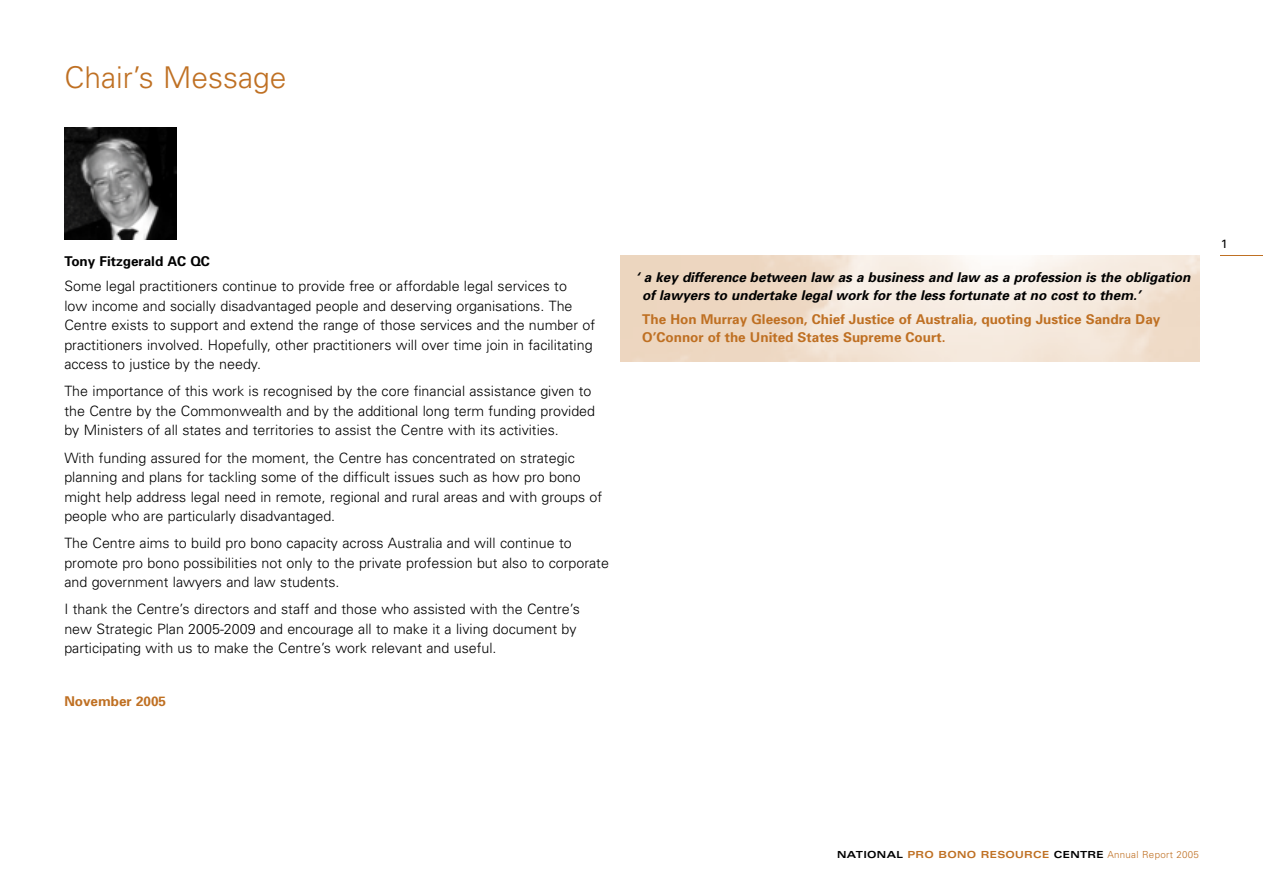
<style>
.page{position:relative;width:1263px;height:893px;background:#fff}
.page>*{position:absolute;margin:0;border:0;box-sizing:border-box;transform-origin:0 0}
.t1{font:300 30px "Univers";color:#bf7023}
.t2{font:300 14.25px/19.5px "Univers";color:#000}
.t3{font:italic 700 13.5px/18px "Univers";color:#000}
.t4{font:700 13.5px/18px "Univers";color:#bf7023}
.t5{font:700 13.5px "Univers";color:#000}
.t6{font:12px "Univers";color:#000}
.t7{font:300 9.75px "Univers";letter-spacing:.03em;color:#bf7023}
.s1{font-weight:700;font-stretch:expanded;color:#000}
.s2{font-weight:700;font-stretch:expanded}
</style>
<div class="page">
<hr style="left:1220px;top:255px;width:43px;height:1px;background:#bf7023">
<img style="left:64px;top:128px;width:112px;height:111px">
<h1 class="t1" style="left:64px;top:59px;width:223px">Chair’s Message</h1>
<p class="t5" style="left:64px;top:253px;width:147px">Tony Fitzgerald AC QC</p>
<p class="t2" style="left:64px;top:276px;width:532px">Some legal practitioners continue to provide free or affordable legal services to<br>low income and socially disadvantaged people and deserving organisations. The Centre exists to support and extend the range of those services and the number of practitioners involved. Hopefully, other practitioners will over time join in facilitating access to justice by the needy.</p>
<p class="t2" style="left:64px;top:381px;width:532px">The importance of this work is recognised by the core financial assistance given to the Centre by the Commonwealth and by the additional long term funding provided by Ministers of all states and territories to assist the Centre with its activities.</p>
<p class="t2" style="left:64px;top:447px;width:539px">With funding assured for the moment, the Centre has concentrated on strategic planning and plans for tackling some of the difficult issues such as how pro bono might help address legal need in remote, regional and rural areas and with groups of people who are particularly disadvantaged.</p>
<p class="t2" style="left:64px;top:533px;width:546px">The Centre aims to build pro bono capacity across Australia and will continue to promote pro bono possibilities not only to the private profession but also to corporate and government lawyers and law students.</p>
<p class="t2" style="left:64px;top:599px;width:517px">I thank the Centre’s directors and staff and those who assisted with the Centre’s new Strategic Plan 2005-2009 and encourage all to make it a living document by participating with us to make the Centre’s work relevant and useful.</p>
<p class="t4" style="left:64px;top:692px;width:103px">November 2005</p>
<p class="t3" style="left:642px;top:268px;width:550px;text-indent:-6px">‘ a key difference between law as a business and law as a profession is the obligation of lawyers to undertake legal work for the less fortunate at no cost to them.’</p>
<p class="t4" style="left:642px;top:310px;width:520px">The Hon Murray Gleeson, Chief Justice of Australia, quoting Justice Sandra Day<br>O’Connor of the United States Supreme Court.</p>
<p class="t6" style="left:1221px;top:236px;width:8px">1</p>
<p class="t7" style="left:837px;top:849px;width:363px"><span class="s1">NATIONAL</span> <span class="s2">PRO BONO RESOURCE</span> <span class="s1">CENTRE</span> Annual Report 2005</p>
</div>
